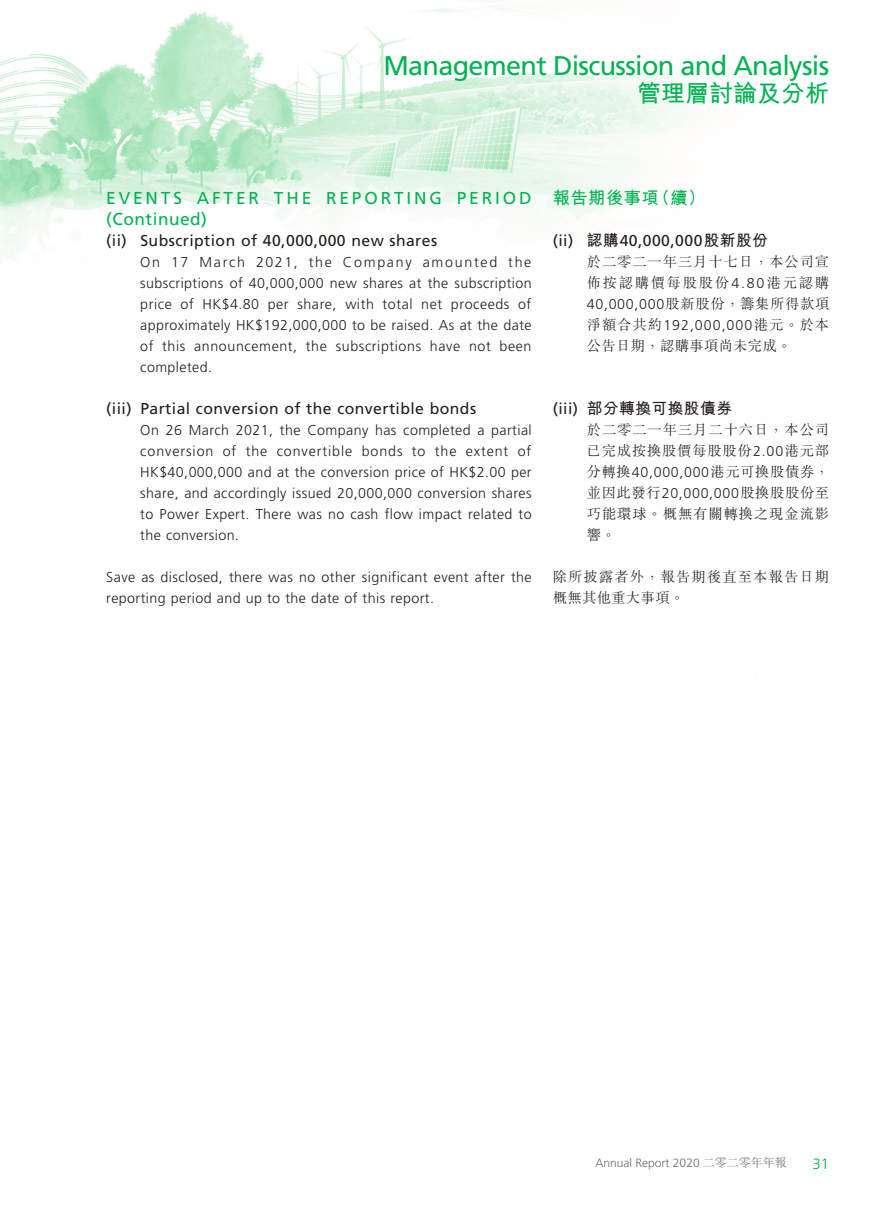
<style>
.page{position:relative;width:893px;height:1212px;background:#fff}
.page>*{position:absolute;margin:0;border:0;box-sizing:border-box;transform-origin:0 0}
.t1{font:27px "Frutiger LT Std";letter-spacing:-.025em;color:#00b353}
.t2{font:700 24px "M Hei HK";color:#00b353}
.t3{font:17.25px/21px "Frutiger LT Std";letter-spacing:.165em;color:#00b353}
.t4{font:700 17.25px "M Hei HK";letter-spacing:.03em;color:#00b353}
.t5{font:15.75px "Frutiger LT Std";letter-spacing:.03em;color:#231f20}
.t6{font:700 15.75px "M Hei HK";letter-spacing:.03em;color:#231f20}
.t7{font:300 15px "Frutiger LT Std";color:#00b353}
.t8{font:300 14.25px/21px "Frutiger LT Std";letter-spacing:.03em;color:#231f20;text-align:justify}
.t9{font:300 14.25px/21px "M Sung HK";letter-spacing:.06em;color:#231f20;text-align:justify}
.t10{font:300 14.25px/21px "M Sung HK";letter-spacing:.08em;color:#231f20}
.t11{font:300 14.25px "Frutiger LT Std";letter-spacing:.07em;color:#231f20}
.t12{font:300 14.25px "M Sung HK";letter-spacing:.03em;color:#231f20}
.t13{font:300 12px "Frutiger LT Std";color:#6c6d70}
.s1{font-family:"M Hei HK";font-weight:700}
.s2{font-family:"Frutiger LT Std"}
.s3{font-family:"M Sung HK"}
.s4{font-family:"Frutiger LT Std";font-weight:400}
</style>
<div class="page">
<img style="left:0;top:0;width:690px;height:256px">
<h1 class="t1" style="left:383px;top:50px;width:447px">Management Discussion and Analysis</h1>
<h2 class="t2" style="left:637px;top:76px;width:193px">管理層討論及分析</h2>
<p class="t3" style="left:106px;top:188px;width:427px">EVENTS AFTER THE REPORTING PERIOD (Continued)</p>
<p class="t5" style="left:106px;top:232px;width:332px">(ii) Subscription of 40,000,000 new shares</p>
<p class="t8" style="left:140px;top:252px;width:393px">On 17 March 2021, the Company amounted the subscriptions of 40,000,000 new shares at the subscription price of HK$4.80 per share, with total net proceeds of approximately HK$192,000,000 to be raised. As at the date of this announcement, the subscriptions have not been completed.</p>
<p class="t5" style="left:106px;top:400px;width:371px">(iii) Partial conversion of the convertible bonds</p>
<p class="t8" style="left:140px;top:420px;width:393px">On 26 March 2021, the Company has completed a partial conversion of the convertible bonds to the extent of HK$40,000,000 and at the conversion price of HK$2.00 per share, and accordingly issued 20,000,000 conversion shares to Power Expert. There was no cash flow impact related to the conversion.</p>
<p class="t8" style="left:106px;top:567px;width:427px">Save as disclosed, there was no other significant event after the reporting period and up to the date of this report.</p>
<p class="t4" style="left:553px;top:185px;width:154px">報告期後事項（續）</p>
<p class="t5" style="left:553px;top:232px;width:217px">(ii) <span class="s1">認購</span>40,000,000<span class="s1">股新股份</span></p>
<p class="t9" style="left:587px;top:251px;width:244px">於二零二一年三月十七日，本公司宣佈按認購價每股股份<span class="s2">4.80</span>港元認購<span class="s2">40,000,000</span>股新股份，籌集所得款項</p>
<p class="t11" style="left:587px;top:317px;width:244px"><span class="s3">淨額合共約</span>192,000,000<span class="s3">港元。於本</span></p>
<p class="t12" style="left:587px;top:336px;width:206px">公告日期，認購事項尚未完成。</p>
<p class="t6" style="left:553px;top:397px;width:181px"><span class="s4">(iii)</span> 部分轉換可換股債券</p>
<p class="t9" style="left:587px;top:419px;width:244px">於二零二一年三月二十六日，本公司已完成按換股價每股股份<span class="s2">2.00</span>港元部分轉換<span class="s2">40,000,000</span>港元可換股債券，並因此發行<span class="s2">20,000,000</span>股換股股份至巧能環球。概無有關轉換之現金流影響。</p>
<p class="t10" style="left:553px;top:566px;width:278px">除所披露者外，報告期後直至本報告日期概無其他重大事項。</p>
<p class="t13" style="left:596px;top:1156px;width:193px">Annual Report 2020 <span class="s3">二零二零年年報</span></p>
<p class="t7" style="left:812px;top:1155px;width:18px">31</p>
</div>
